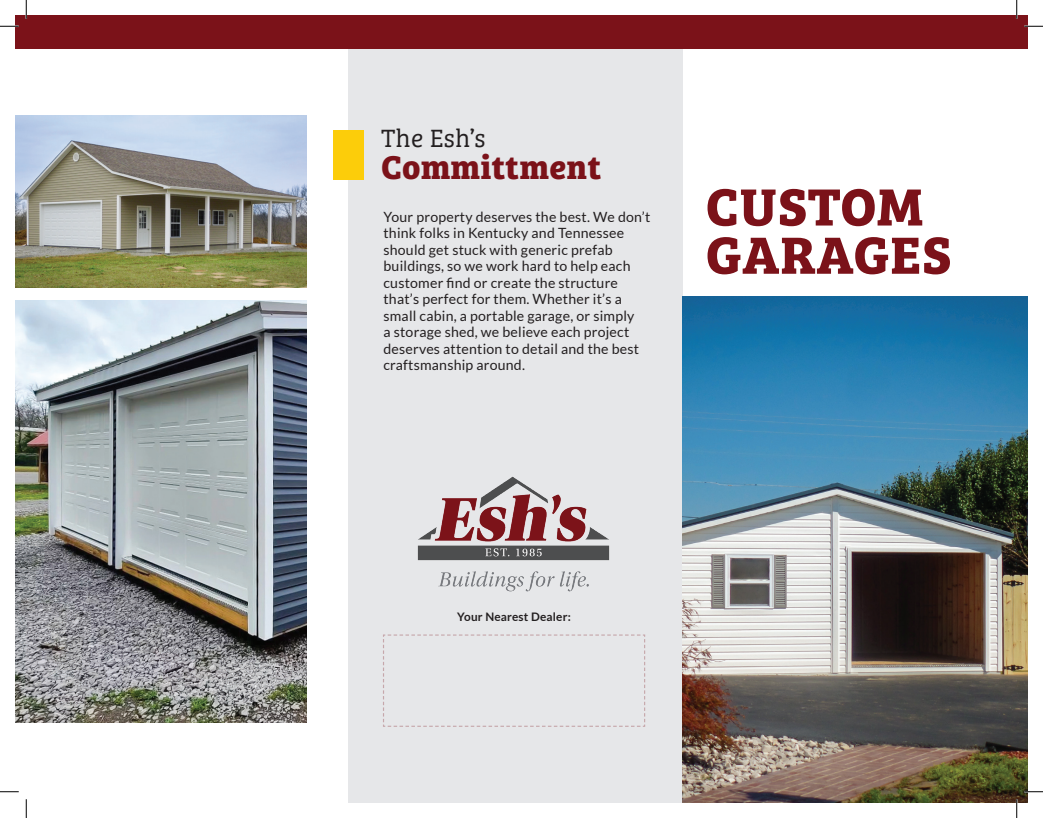
<style>
.page{position:relative;width:1043px;height:818px;background:#fff}
.page>*{position:absolute;margin:0;border:0;box-sizing:border-box;transform-origin:0 0}
.t1{font:700 54.12px/48.2px "Bree Serif";letter-spacing:.015em;color:#7b1219}
.t2{font:700 34.12px "Bree Serif";letter-spacing:.015em;color:#7b1219}
.t3{font:25.88px "Bree Serif Lt";letter-spacing:.015em;color:#231f20}
.t4{font:14.12px/16.5px "Lato";letter-spacing:.015em;color:#231f20}
.t5{font:700 11.75px "Lato";letter-spacing:.015em;color:#231f20}
</style>
<div class="page">
<div style="left:348px;top:49px;width:334px;height:753px;background:#e6e7e9"></div>
<img style="left:682px;top:296px;width:345px;height:506px">
<div style="left:15px;top:15px;width:1013px;height:33px;background:#7b1219"></div>
<img style="left:417px;top:476px;width:193px;height:116px">
<div style="left:333px;top:130px;width:30px;height:49px;background:#fccd0a"></div>
<img style="left:15px;top:116px;width:291px;height:171px">
<img style="left:15px;top:301px;width:291px;height:421px">
<svg style="left:383px;top:634px;width:262px;height:93px"></svg>
<svg style="left:0;top:25px;width:19px;height:2px"></svg>
<svg style="left:1024px;top:25px;width:18px;height:2px"></svg>
<svg style="left:0;top:791px;width:19px;height:1px"></svg>
<svg style="left:1024px;top:790px;width:18px;height:2px"></svg>
<svg style="left:25px;top:0;width:2px;height:19px"></svg>
<svg style="left:25px;top:799px;width:2px;height:19px"></svg>
<svg style="left:1015px;top:0;width:2px;height:19px"></svg>
<svg style="left:1015px;top:799px;width:2px;height:19px"></svg>
<h3 class="t3" style="left:381px;top:120px;width:106px">The Esh’s</h3>
<h2 class="t2" style="left:381px;top:141px;width:222px">Committment</h2>
<p class="t4" style="left:383px;top:208px;width:268px">Your property deserves the best. We don’t think folks in Kentucky and Tennessee should get stuck with generic prefab buildings, so we work hard to help each customer find or create the structure that’s perfect for them. Whether it’s a small cabin, a portable garage, or simply<br>a storage shed, we believe each project deserves attention to detail and the best craftsmanship around.</p>
<h1 class="t1" style="left:705px;top:179px;width:247px">CUSTOM<br>GARAGES</h1>
<p class="t5" style="left:457px;top:610px;width:115px">Your Nearest Dealer:</p>
</div>
